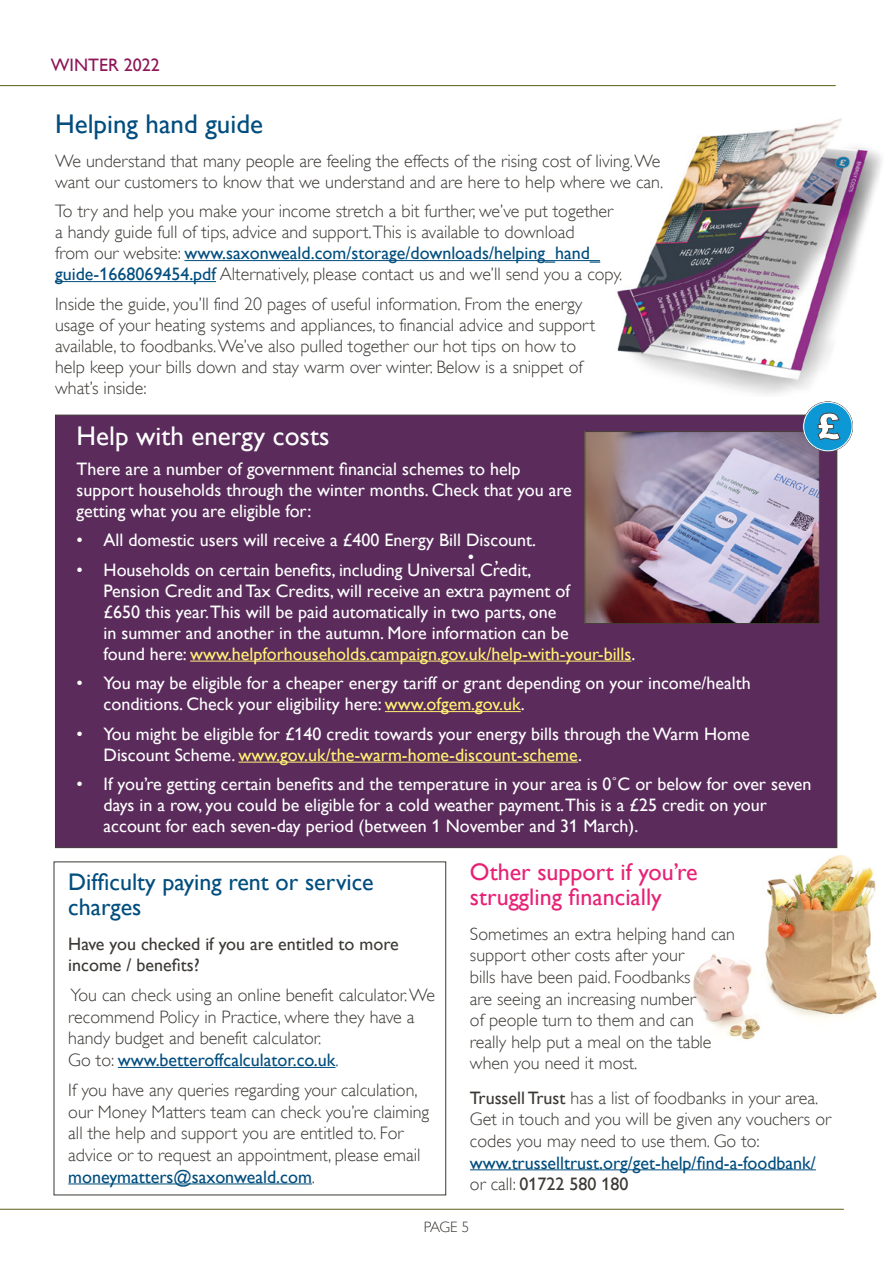
<style>
.page{position:relative;width:893px;height:1263px;background:#fff}
.page>*{position:absolute;margin:0;border:0;box-sizing:border-box;transform-origin:0 0}
.t1{font:27px "Gill Alt One";color:#fff}
.t2{font:27px "Gill Alt One";color:#004d7e}
.t3{font:24px/25.5px "Gill Alt One";color:#e72176}
.t4{font:24px/25.5px "Gill Alt One";color:#004d7e}
.t5{font:300 18px/21.6px "Gill Alt One";color:#3c3935}
.t6{font:18px/21px "Gill Alt One";color:#fff}
.t7{font:18px/21.6px "Gill Alt One";color:#004d7e}
.t8{font:18px/21.6px "Gill Alt One";color:#3c3935}
.t9{font:18px "Gill Alt One";color:#8d1558}
.t10{font:300 15px "Gill Alt One";color:#3c3935}
.s1{font-weight:400;color:#004d7e}
.s2{color:#fff374}
.s3{color:#004d7e}
.s4{font-weight:400}
.s5{font-weight:300;color:#3c3935}
.s6{color:#3c3935}
</style>
<div class="page">
<img style="left:675px;top:843px;width:202px;height:197px">
<div style="left:55px;top:415px;width:782px;height:433px;background:#5a2b5b;border:1px solid #3c3935"></div>
<hr style="left:0;top:1209px;width:844px;height:1px;background:#6c702e">
<img style="left:520px;top:119px;width:362px;height:276px">
<hr style="left:0;top:85px;width:836px;height:1px;background:#6c702e">
<hr style="left:184px;top:260px;width:416px;height:1px;background:#004d7e">
<hr style="left:55px;top:281px;width:161px;height:1px;background:#004d7e">
<img style="left:587px;top:433px;width:230px;height:189px">
<div style="left:585px;top:431px;width:234px;height:193px;border:1px solid #453d37"></div>
<svg style="left:803px;top:401px;width:50px;height:51px"></svg>
<hr style="left:118px;top:1067px;width:218px;height:1px;background:#004d7e">
<hr style="left:68px;top:1183px;width:244px;height:1px;background:#004d7e">
<hr style="left:470px;top:1169px;width:346px;height:1px;background:#004d7e">
<hr style="left:190px;top:661px;width:441px;height:1px;background:#fff374">
<hr style="left:385px;top:711px;width:136px;height:1px;background:#fff374">
<hr style="left:238px;top:762px;width:340px;height:1px;background:#fff374">
<p class="t9" style="left:51px;top:54px;width:111px">WINTER 2022</p>
<h1 class="t2" style="left:55px;top:108px;width:209px">Helping hand guide</h1>
<p class="t5" style="left:55px;top:150px;width:610px;line-height:21px">We understand that many people are feeling the effects of the rising cost of living. We want our customers to know that we understand and are here to help where we can.</p>
<p class="t5" style="left:55px;top:201px;width:569px;line-height:21px">To try and help you make your income stretch a bit further, we’ve put together a handy guide full of tips, advice and support.This is available to download<br>from our website: <span class="s1">www.saxonweald.com/storage/downloads/helping_hand_ guide-1668069454.pdf</span> Alternatively, please contact us and we’ll send you a copy.</p>
<p class="t5" style="left:55px;top:293px;width:541px;line-height:21px">Inside the guide, you’ll find 20 pages of useful information. From the energy usage of your heating systems and appliances, to financial advice and support available, to foodbanks. We’ve also pulled together our hot tips on how to help keep your bills down and stay warm over winter. Below is a snippet of what’s inside:</p>
<h1 class="t1" style="left:77px;top:420px;width:254px">Help with energy costs</h1>
<p class="t6" style="left:77px;top:458px;width:497px">There are a number of government financial schemes to help support households through the winter months. Check that you are getting what you are eligible for:</p>
<p class="t6" style="left:77px;top:529px;width:461px">• All domestic users will receive a £400 Energy Bill Discount.</p>
<p class="t6" style="left:104px;top:559px;width:533px;text-indent:-27px">• Households on certain benefits, including Universal Credit,<br>Pension Credit and Tax Credits, will receive an extra payment of<br>£650 this year.This will be paid automatically in two parts, one<br>in summer and another in the autumn. More information can be<br>found here: <span class="s2">www.helpforhouseholds.campaign.gov.uk/help-with-your-bills</span>.</p>
<p class="t6" style="left:104px;top:673px;width:649px;text-indent:-27px">• You may be eligible for a cheaper energy tariff or grant depending on your income/health conditions. Check your eligibility here: <span class="s2">www.ofgem.gov.uk</span>.</p>
<p class="t6" style="left:104px;top:723px;width:648px;text-indent:-27px">• You might be eligible for £140 credit towards your energy bills through the Warm Home<br>Discount Scheme. <span class="s2">www.gov.uk/the-warm-home-discount-scheme</span>.</p>
<p class="t6" style="left:104px;top:774px;width:709px;text-indent:-27px">• If you’re getting certain benefits and the temperature in your area is 0˚C or below for over seven days in a row, you could be eligible for a cold weather payment.This is a £25 credit on your account for each seven-day period (between 1 November and 31 March).</p>
<p class="t6" style="left:468px;top:546px;width:32px">• ,</p>
<h2 class="t4" style="left:68px;top:869px;width:307px">Difficulty paying rent or service charges</h2>
<p class="t8" style="left:68px;top:932px;width:332px">Have you checked if you are entitled to more income / benefits?</p>
<p class="t5" style="left:68px;top:984px;width:368px">You can check using an online benefit calculator. We recommend Policy in Practice, where they have a handy budget and benefit calculator.<br>Go to: <span class="s1">www.betteroffcalculator.co.uk</span><span class="s3">.</span></p>
<p class="t5" style="left:68px;top:1079px;width:362px">If you have any queries regarding your calculation, our Money Matters team can check you’re claiming all the help and support you are entitled to. For advice or to request an appointment, please email <span class="s1">moneymatters@saxonweald.com</span>.</p>
<h2 class="t3" style="left:470px;top:859px;width:229px">Other support if you’re struggling financially</h2>
<p class="t5" style="left:470px;top:923px;width:267px">Sometimes an extra helping hand can support other costs after your<br>bills have been paid. Foodbanks<br>are seeing an increasing number<br>of people turn to them and can<br>really help put a meal on the table when you need it most.</p>
<p class="t5" style="left:470px;top:1087px;width:363px"><span class="s4">Trussell Trust</span> has a list of foodbanks in your area.<br>Get in touch and you will be given any vouchers or codes you may need to use them. Go to:</p>
<p class="t7" style="left:470px;top:1151px;width:347px">www.trusselltrust.org/get-help/find-a-foodbank/ <span class="s5">or call:</span> <span class="s6">01722 580 180</span></p>
<p class="t10" style="left:424px;top:1218px;width:47px">PAGE 5</p>
</div>
